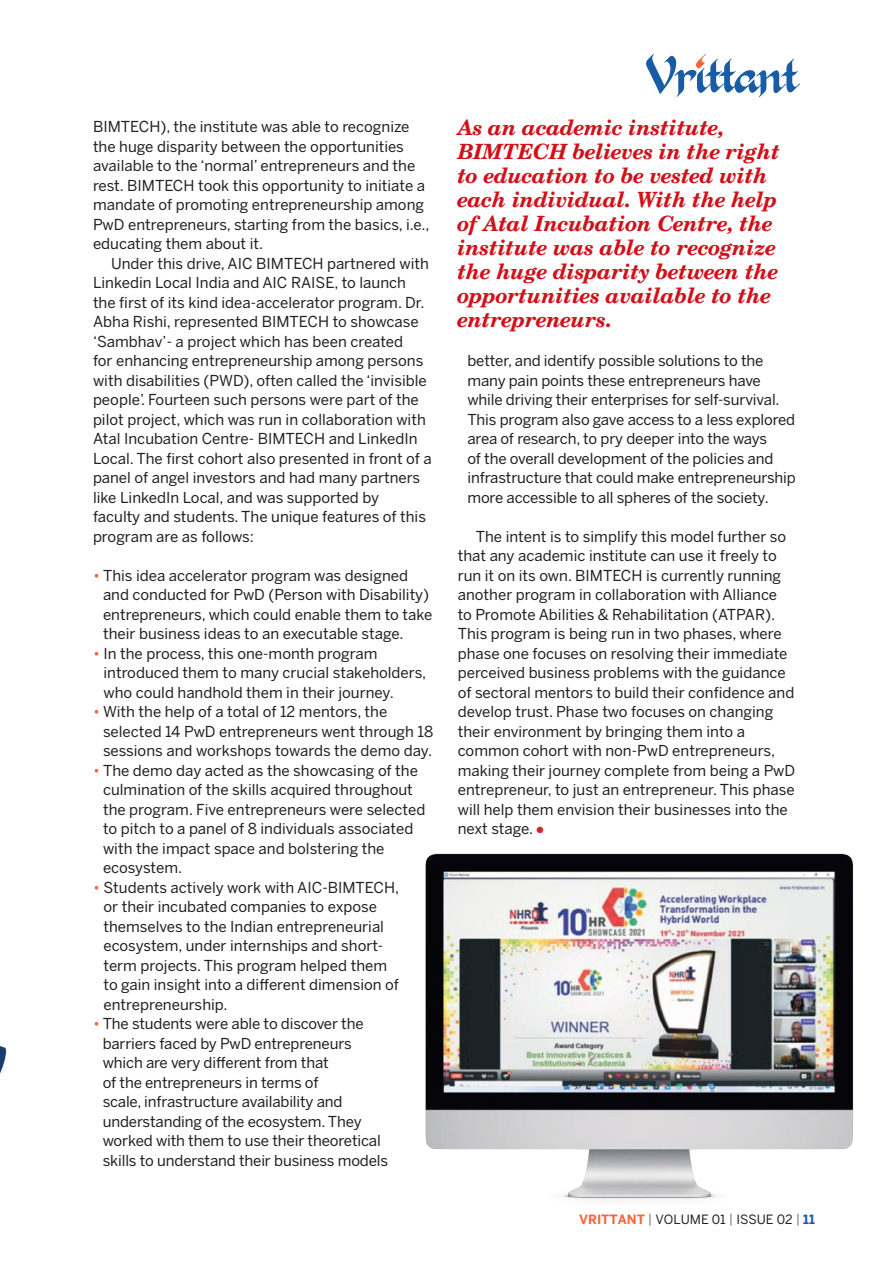
<style>
.page{position:relative;width:893px;height:1263px;background:#fff}
.page>*{position:absolute;margin:0;border:0;box-sizing:border-box;transform-origin:0 0}
.t1{font:italic 700 21px/24px "Century Schoolbook BT";letter-spacing:-.01em;color:#d1111a}
.t2{font:15px/19.5px "Benton Sans";color:#241f1f}
.t3{font:12.75px "Benton Sans";color:#241f1f}
.s1{color:#f6663b}
.s2{color:#d42429}
.s3{font-weight:700;color:#f6663b}
.s4{color:#7d7c7e}
.s5{font-weight:700;color:#185ca6}
</style>
<div class="page">
<img style="left:425px;top:853px;width:429px;height:347px">
<svg style="left:646px;top:54px;width:154px;height:43px"></svg>
<p class="t2" style="left:93px;top:117px;width:338px">BIMTECH), the institute was able to recognize the huge disparity between the opportunities available to the ‘normal’ entrepreneurs and the rest. BIMTECH took this opportunity to initiate a mandate of promoting entrepreneurship among PwD entrepreneurs, starting from the basics, i.e., educating them about it.</p>
<p class="t2" style="left:93px;top:253px;width:340px;text-indent:18px">Under this drive, AIC BIMTECH partnered with Linkedin Local India and AIC RAISE, to launch the first of its kind idea-accelerator program. Dr.<br>Abha Rishi, represented BIMTECH to showcase ‘Sambhav’- a project which has been created<br>for enhancing entrepreneurship among persons with disabilities (PWD), often called the ‘invisible people’. Fourteen such persons were part of the pilot project, which was run in collaboration with Atal Incubation Centre- BIMTECH and LinkedIn Local. The first cohort also presented in front of a panel of angel investors and had many partners like LinkedIn Local, and was supported by<br>faculty and students. The unique features of this program are as follows:</p>
<p class="t2" style="left:103px;top:565px;width:331px;text-indent:-10px"><span class="s1">•</span> This idea accelerator program was designed and conducted for PwD (Person with Disability) entrepreneurs, which could enable them to take their business ideas to an executable stage.</p>
<p class="t2" style="left:103px;top:643px;width:324px;text-indent:-10px"><span class="s1">•</span> In the process, this one-month program introduced them to many crucial stakeholders, who could handhold them in their journey.</p>
<p class="t2" style="left:103px;top:702px;width:332px;text-indent:-10px"><span class="s1">•</span> With the help of a total of 12 mentors, the selected 14 PwD entrepreneurs went through 18 sessions and workshops towards the demo day.</p>
<p class="t2" style="left:103px;top:760px;width:324px;text-indent:-10px"><span class="s1">•</span> The demo day acted as the showcasing of the culmination of the skills acquired throughout the program. Five entrepreneurs were selected to pitch to a panel of 8 individuals associated with the impact space and bolstering the ecosystem.</p>
<p class="t2" style="left:103px;top:877px;width:297px;text-indent:-10px"><span class="s1">•</span> Students actively work with AIC-BIMTECH, or their incubated companies to expose themselves to the Indian entrepreneurial ecosystem, under internships and short&shy;term projects. This program helped them to gain insight into a different dimension of entrepreneurship.</p>
<p class="t2" style="left:103px;top:1014px;width:287px;text-indent:-10px"><span class="s1">•</span> The students were able to discover the barriers faced by PwD entrepreneurs which are very different from that<br>of the entrepreneurs in terms of<br>scale, infrastructure availability and understanding of the ecosystem. They worked with them to use their theoretical skills to understand their business models</p>
<p class="t1" style="left:458px;top:115px;width:324px">As an academic institute,<br>BIMTECH believes in the right to education to be vested with each individual. With the help of Atal Incubation Centre, the institute was able to recognize the huge disparity between the opportunities available to the entrepreneurs.</p>
<p class="t2" style="left:467px;top:351px;width:330px">better, and identify possible solutions to the many pain points these entrepreneurs have while driving their enterprises for self-survival.<br>This program also gave access to a less explored area of research, to pry deeper into the ways<br>of the overall development of the policies and infrastructure that could make entrepreneurship more accessible to all spheres of the society.</p>
<p class="t2" style="left:458px;top:526px;width:339px;text-indent:18px">The intent is to simplify this model further so that any academic institute can use it freely to run it on its own. BIMTECH is currently running another program in collaboration with Alliance<br>to Promote Abilities &amp; Rehabilitation (ATPAR).<br>This program is being run in two phases, where phase one focuses on resolving their immediate perceived business problems with the guidance of sectoral mentors to build their confidence and develop trust. Phase two focuses on changing their environment by bringing them into a common cohort with non-PwD entrepreneurs, making their journey complete from being a PwD entrepreneur, to just an entrepreneur. This phase will help them envision their businesses into the next stage. <span class="s2">●</span></p>
<p class="t3" style="left:579px;top:1212px;width:237px"><span class="s3">VRITTANT</span> <span class="s4">|</span> VOLUME 01 <span class="s4">|</span> ISSUE 02 <span class="s4">|</span> <span class="s5">11</span></p>
</div>
